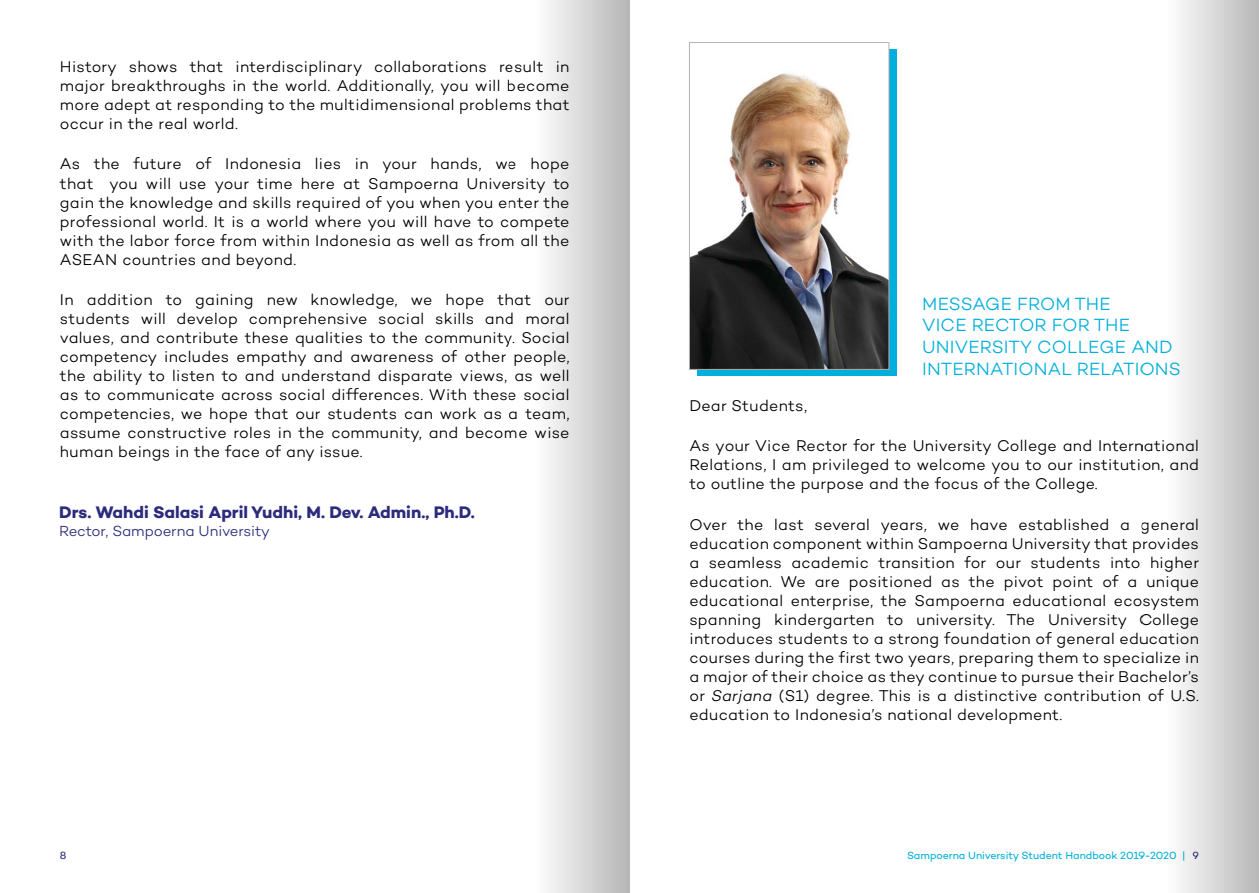
<style>
.page{position:relative;width:1259px;height:893px;background:#fff}
.page>*{position:absolute;margin:0;border:0;box-sizing:border-box;transform-origin:0 0}
.t1{font:300 18px/21.6px "Campton";letter-spacing:.01em;color:#00afdb}
.t2{font:700 17.1px "Campton";color:#2c2b7c}
.t3{font:300 15.9px/19px "Campton";letter-spacing:.02em;color:#000;text-align:justify}
.t4{font:300 14.85px "Campton";letter-spacing:-.01em;color:#2c2b7c}
.t5{font:10.65px "Campton";color:#2c2b7c}
.t6{font:10.5px "Campton";letter-spacing:-.01em;color:#00afdb}
.s1{font-style:italic}
.s2{color:#2c2b7c}
</style>
<div class="page">
<div style="left:697px;top:49px;width:200px;height:326px;background:#00afdb"></div>
<img style="left:691px;top:49px;width:196px;height:319px">
<div style="left:689px;top:42px;width:200px;height:328px;border:1px solid #b3b3b3"></div>
<div style="left:510px;top:0;width:119px;height:893px;background:linear-gradient(to right,#fff,#b9b9b9)"></div>
<div style="left:1142px;top:0;width:117px;height:893px;background:linear-gradient(to right,#fff,#bbb)"></div>
<p class="t3" style="left:60px;top:57px;width:511px">History shows that interdisciplinary collaborations result in major breakthroughs in the world. Additionally, you will become more adept at responding to the multidimensional problems that occur in the real world.</p>
<p class="t3" style="left:60px;top:154px;width:511px">As the future of Indonesia lies in your hands, we hope that you will use your time here at Sampoerna University to gain the knowledge and skills required of you when you enter the professional world. It is a world where you will have to compete with the labor force from within Indonesia as well as from all the ASEAN countries and beyond.</p>
<p class="t3" style="left:60px;top:290px;width:511px">In addition to gaining new knowledge, we hope that our students will develop comprehensive social skills and moral values, and contribute these qualities to the community. Social competency includes empathy and awareness of other people, the ability to listen to and understand disparate views, as well as to communicate across social differences. With these social competencies, we hope that our students can work as a team, assume constructive roles in the community, and become wise human beings in the face of any issue.</p>
<p class="t2" style="left:59px;top:501px;width:417px">Drs. Wahdi Salasi April Yudhi, M. Dev. Admin., Ph.D.</p>
<p class="t4" style="left:59px;top:522px;width:212px">Rector, Sampoerna University</p>
<p class="t1" style="left:922px;top:293px;width:260px">MESSAGE FROM THE<br>VICE RECTOR FOR THE<br>UNIVERSITY COLLEGE AND<br>INTERNATIONAL RELATIONS</p>
<p class="t3" style="left:689px;top:396px;width:119px">Dear Students,</p>
<p class="t3" style="left:689px;top:436px;width:511px">As your Vice Rector for the University College and International Relations, I am privileged to welcome you to our institution, and to outline the purpose and the focus of the College.</p>
<p class="t3" style="left:689px;top:514px;width:511px">Over the last several years, we have established a general education component within Sampoerna University that provides a seamless academic transition for our students into higher education. We are positioned as the pivot point of a unique educational enterprise, the Sampoerna educational ecosystem spanning kindergarten to university. The University College introduces students to a strong foundation of general education courses during the first two years, preparing them to specialize in a major of their choice as they continue to pursue their Bachelor’s or <span class="s1">Sarjana</span> (S1) degree. This is a distinctive contribution of U.S. education to Indonesia’s national development.</p>
<p class="t5" style="left:60px;top:849px;width:8px">8</p>
<p class="t6" style="left:907px;top:849px;width:293px">Sampoerna University Student Handbook 2019-2020 | <span class="s2">9</span></p>
</div>
